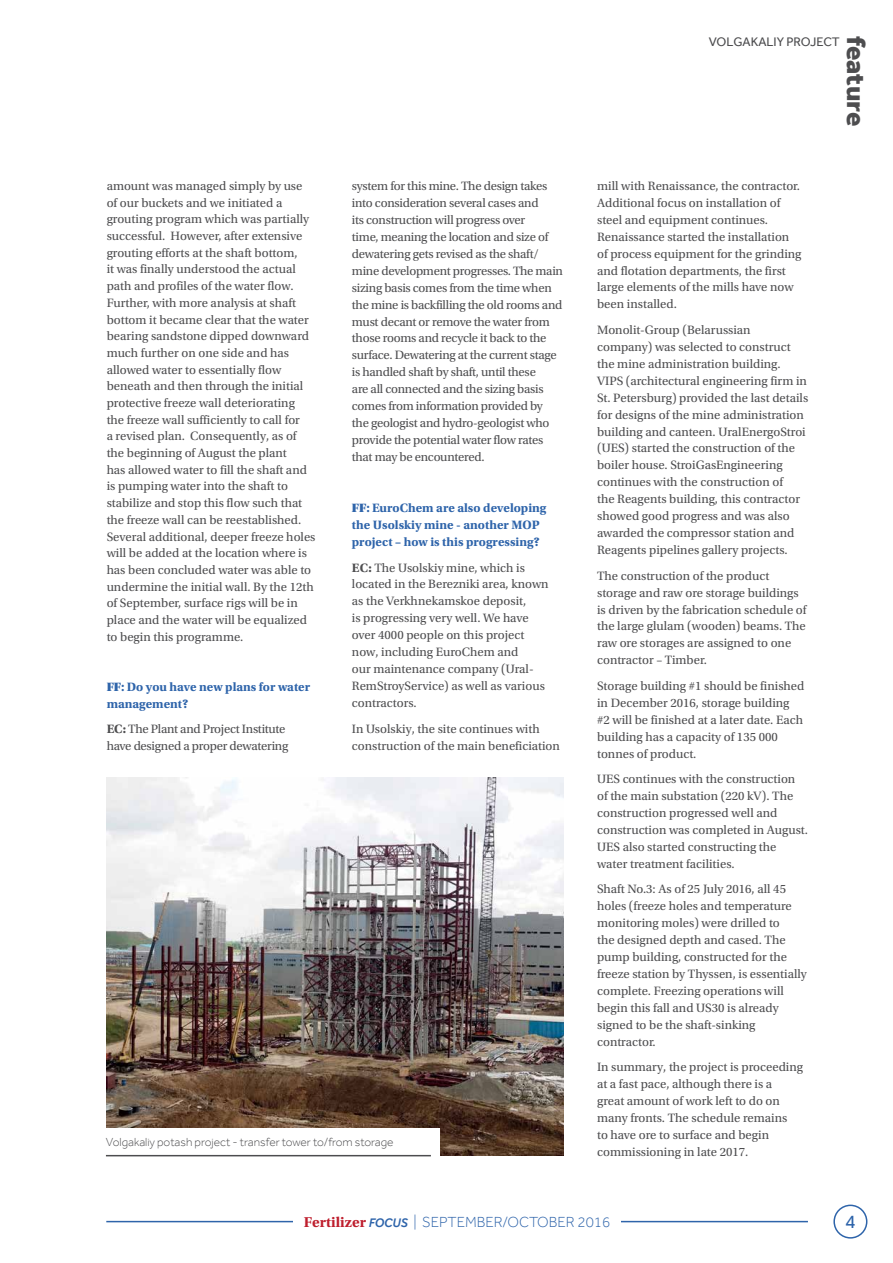
<style>
.page{position:relative;width:893px;height:1263px;background:#fff}
.page>*{position:absolute;margin:0;border:0;box-sizing:border-box;transform-origin:0 0}
.t1{font:800 27px "Effra";color:#4d4d4f}
.t2{font:19.5px "Effra";color:#2e64aa}
.t3{font:300 15px "Effra";color:#2e64aa}
.t4{font:12.75px/17px "Utopia Std";color:#4d4d4f}
.t5{font:12.75px/17px "Utopia Std";letter-spacing:-.02em;color:#4d4d4f}
.t6{font:700 12.75px/17px "Utopia Std";color:#2e64aa}
.t7{font:12.75px "Effra";color:#4d4d4f}
.t8{font:300 12px "Effra";color:#4d4d4f}
.s1{font-family:"Utopia Std Black Headline";font-weight:400}
.s2{font-weight:700}
.s3{font-family:"Utopia Std";font-weight:700;color:#be1e2d}
.s4{font-weight:500;font-style:italic;font-size:12.75px}
</style>
<div class="page">
<div style="left:833px;top:1204px;width:34px;height:34px;border:2px solid #2e64aa;border-radius:50%"></div>
<hr style="left:106px;top:1221px;width:702px;height:1px;background:#2e64aa">
<div style="left:293px;top:1207px;width:328px;height:26px;background:#fff"></div>
<img style="left:107px;top:777px;width:456px;height:379px">
<div style="left:106px;top:1128px;width:333px;height:28px;background:#fff"></div>
<hr style="left:106px;top:1155px;width:325px;height:1px;background:#4d4d4f">
<p class="t4" style="left:107px;top:178px;width:210px">amount was managed simply by use of our buckets and we initiated a grouting program which was partially successful. However, after extensive grouting efforts at the shaft bottom,<br>it was finally understood the actual path and profiles of the water flow.<br>Further, with more analysis at shaft bottom it became clear that the water bearing sandstone dipped downward much further on one side and has allowed water to essentially flow beneath and then through the initial protective freeze wall deteriorating the freeze wall sufficiently to call for<br>a revised plan. Consequently, as of the beginning of August the plant<br>has allowed water to fill the shaft and is pumping water into the shaft to stabilize and stop this flow such that the freeze wall can be reestablished.<br>Several additional, deeper freeze holes will be added at the location where is has been concluded water was able to undermine the initial wall. By the 12th of September, surface rigs will be in place and the water will be equalized to begin this programme.</p>
<p class="t6" style="left:107px;top:679px;width:205px"><span class="s1">FF:</span> Do you have new plans for water management?</p>
<p class="t5" style="left:107px;top:721px;width:183px"><span class="s2">EC:</span> The Plant and Project Institute have designed a proper dewatering</p>
<p class="t5" style="left:352px;top:177px;width:213px">system for this mine. The design takes into consideration several cases and<br>its construction will progress over<br>time, meaning the location and size of dewatering gets revised as the shaft/ mine development progresses. The main sizing basis comes from the time when the mine is backfilling the old rooms and must decant or remove the water from those rooms and recycle it back to the surface. Dewatering at the current stage is handled shaft by shaft, until these<br>are all connected and the sizing basis comes from information provided by<br>the geologist and hydro-geologist who provide the potential water flow rates that may be encountered.</p>
<p class="t6" style="left:352px;top:500px;width:196px"><span class="s1">FF:</span> EuroChem are also developing the Usolskiy mine - another MOP project – how is this progressing?</p>
<p class="t4" style="left:352px;top:559px;width:198px"><span class="s2">EC:</span> The Usolskiy mine, which is located in the Berezniki area, known as the Verkhnekamskoe deposit,<br>is progressing very well. We have over 4000 people on this project now, including EuroChem and<br>our maintenance company (Ural-<br>RemStroyService) as well as various contractors.</p>
<p class="t4" style="left:352px;top:720px;width:210px">In Usolskiy, the site continues with construction of the main beneficiation</p>
<p class="t8" style="left:106px;top:1136px;width:289px">Volgakaliy potash project - transfer tower to/from storage</p>
<h1 class="t1" style="left:873px;top:36px;width:92px;rotate:90deg">feature</h1>
<p class="t7" style="left:709px;top:35px;width:133px">VOLGAKALIY PROJECT</p>
<p class="t4" style="left:597px;top:177px;width:206px">mill with Renaissance, the contractor.<br>Additional focus on installation of steel and equipment continues.<br>Renaissance started the installation of process equipment for the grinding and flotation departments, the first large elements of the mills have now been installed.</p>
<p class="t4" style="left:597px;top:321px;width:213px">Monolit-Group (Belarussian company) was selected to construct the mine administration building.<br>VIPS (architectural engineering firm in St. Petersburg) provided the last details for designs of the mine administration building and canteen. UralEnergoStroi (UES) started the construction of the boiler house. StroiGasEngineering continues with the construction of<br>the Reagents building, this contractor showed good progress and was also awarded the compressor station and Reagents pipelines gallery projects.</p>
<p class="t4" style="left:597px;top:567px;width:211px">The construction of the product storage and raw ore storage buildings is driven by the fabrication schedule of the large glulam (wooden) beams. The raw ore storages are assigned to one contractor – Timber.</p>
<p class="t4" style="left:597px;top:677px;width:209px">Storage building #1 should be finished in December 2016, storage building #2 will be finished at a later date. Each building has a capacity of 135 000 tonnes of product.</p>
<p class="t4" style="left:597px;top:771px;width:212px">UES continues with the construction of the main substation (220 kV). The construction progressed well and construction was completed in August.<br>UES also started constructing the water treatment facilities.</p>
<p class="t4" style="left:597px;top:881px;width:211px">Shaft No.3: As of 25 July 2016, all 45 holes (freeze holes and temperature monitoring moles) were drilled to<br>the designed depth and cased. The pump building, constructed for the freeze station by Thyssen, is essentially complete. Freezing operations will begin this fall and US30 is already signed to be the shaft-sinking contractor.</p>
<p class="t4" style="left:597px;top:1059px;width:207px">In summary, the project is proceeding at a fast pace, although there is a<br>great amount of work left to do on many fronts. The schedule remains<br>to have ore to surface and begin commissioning in late 2017.</p>
<p class="t3" style="left:304px;top:1213px;width:308px"><span class="s3">Fertilizer</span> <span class="s4">FOCUS</span> | SEPTEMBER/OCTOBER 2016</p>
<h2 class="t2" style="left:845px;top:1210px;width:12px">4</h2>
</div>
